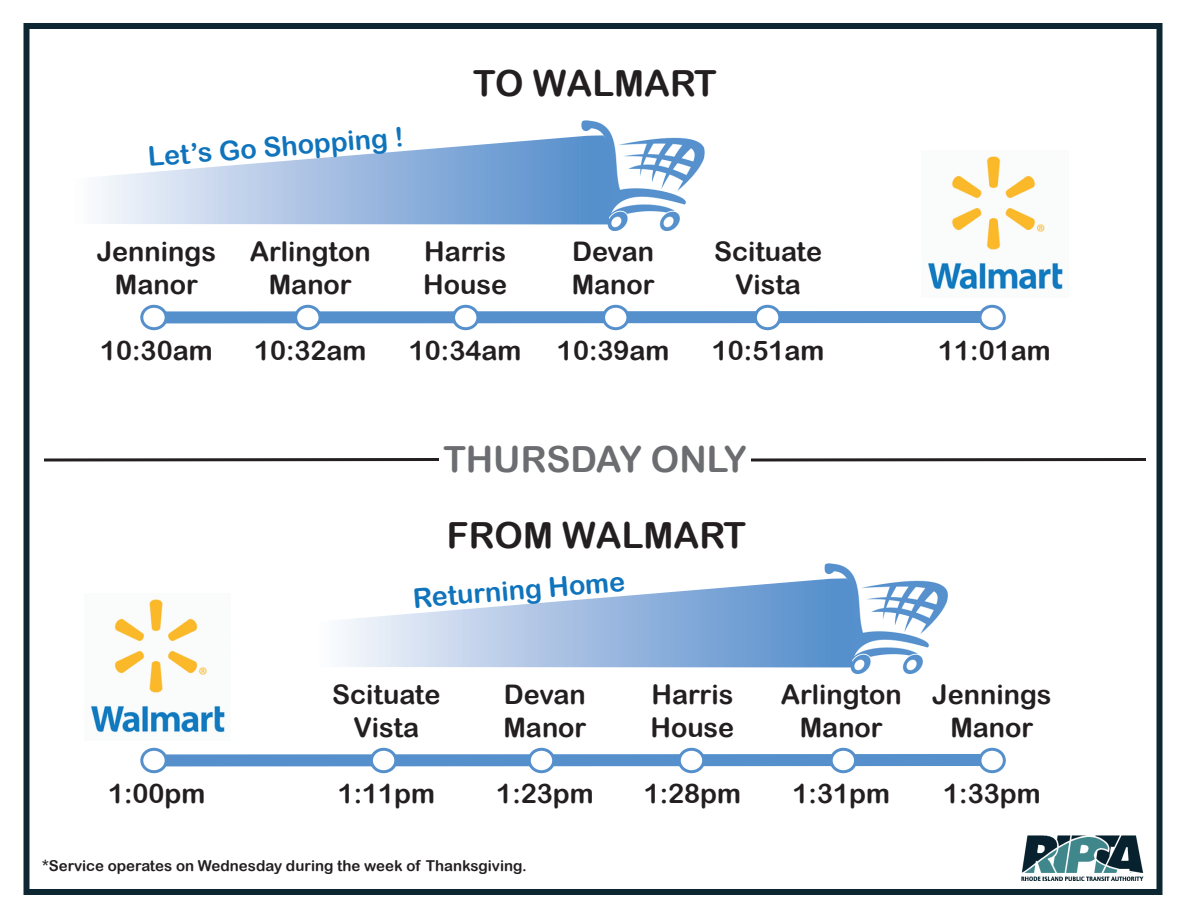
<style>
.page{position:relative;width:1188px;height:918px;background:#fff}
.page>*{position:absolute;margin:0;border:0;box-sizing:border-box;transform-origin:0 0}
.t1{font:36px "Arial Rounded MT Bold";color:#231f20}
.t2{font:36px "Arial Rounded MT Bold";color:#6c6d70}
.t3{font:27px/33px "Arial Rounded MT Bold";color:#231f20;text-align:center}
.t4{font:27px "Arial Rounded MT Bold";color:#1074bc}
.t5{font:15px "Arial Rounded MT Bold";color:#231f20}
</style>
<div class="page">
<img style="left:581px;top:120px;width:124px;height:111px">
<img style="left:928px;top:156px;width:135px;height:134px">
<svg style="left:100px;top:135px;width:513px;height:89px"></svg>
<div style="left:153px;top:311px;width:842px;height:12px;background:#5590cc"></div>
<div style="left:142px;top:306px;width:24px;height:23px;background:#fff;border-radius:50%"></div>
<div style="left:140px;top:305px;width:28px;height:25px;border:3px solid #5590cc;border-radius:50%"></div>
<div style="left:296px;top:306px;width:24px;height:23px;background:#fff;border-radius:50%"></div>
<div style="left:294px;top:305px;width:28px;height:25px;border:3px solid #5590cc;border-radius:50%"></div>
<div style="left:454px;top:306px;width:24px;height:23px;background:#fff;border-radius:50%"></div>
<div style="left:452px;top:305px;width:27px;height:25px;border:3px solid #5590cc;border-radius:50%"></div>
<div style="left:604px;top:306px;width:24px;height:23px;background:#fff;border-radius:50%"></div>
<div style="left:602px;top:305px;width:27px;height:25px;border:3px solid #5590cc;border-radius:50%"></div>
<div style="left:755px;top:306px;width:25px;height:23px;background:#fff;border-radius:50%"></div>
<div style="left:754px;top:305px;width:27px;height:25px;border:3px solid #5590cc;border-radius:50%"></div>
<div style="left:980px;top:306px;width:24px;height:23px;background:#fff;border-radius:50%"></div>
<div style="left:978px;top:305px;width:28px;height:25px;border:3px solid #5590cc;border-radius:50%"></div>
<img style="left:824px;top:563px;width:124px;height:111px">
<img style="left:91px;top:599px;width:134px;height:134px">
<svg style="left:343px;top:578px;width:513px;height:89px"></svg>
<div style="left:153px;top:754px;width:842px;height:12px;background:#5590cc"></div>
<div style="left:142px;top:749px;width:24px;height:23px;background:#fff;border-radius:50%"></div>
<div style="left:140px;top:748px;width:28px;height:25px;border:3px solid #5590cc;border-radius:50%"></div>
<div style="left:371px;top:749px;width:25px;height:23px;background:#fff;border-radius:50%"></div>
<div style="left:370px;top:748px;width:27px;height:25px;border:3px solid #5590cc;border-radius:50%"></div>
<div style="left:529px;top:749px;width:25px;height:23px;background:#fff;border-radius:50%"></div>
<div style="left:528px;top:748px;width:27px;height:25px;border:3px solid #5590cc;border-radius:50%"></div>
<div style="left:679px;top:749px;width:25px;height:23px;background:#fff;border-radius:50%"></div>
<div style="left:678px;top:748px;width:27px;height:25px;border:3px solid #5590cc;border-radius:50%"></div>
<div style="left:831px;top:749px;width:25px;height:23px;background:#fff;border-radius:50%"></div>
<div style="left:830px;top:748px;width:27px;height:25px;border:3px solid #5590cc;border-radius:50%"></div>
<div style="left:980px;top:749px;width:24px;height:23px;background:#fff;border-radius:50%"></div>
<div style="left:978px;top:748px;width:28px;height:25px;border:3px solid #5590cc;border-radius:50%"></div>
<svg style="left:44px;top:458px;width:395px;height:4px;background:#595657"></svg>
<svg style="left:751px;top:458px;width:395px;height:4px;background:#595657"></svg>
<img style="left:1021px;top:835px;width:123px;height:45px">
<div style="left:24px;top:23px;width:1139px;height:872px;border:6px solid #0c2732"></div>
<p class="t4" style="left:147px;top:142px;width:258px;rotate:-5deg">Let’s Go Shopping !</p>
<h1 class="t1" style="left:473px;top:61px;width:245px">TO WALMART</h1>
<p class="t3" style="left:97px;top:235px;width:121px">Jennings<br>Manor</p>
<p class="t3" style="left:100px;top:334px;width:114px">10:30am</p>
<p class="t3" style="left:250px;top:235px;width:122px">Arlington<br>Manor</p>
<p class="t3" style="left:254px;top:333px;width:114px">10:32am</p>
<p class="t3" style="left:423px;top:234px;width:85px;text-align:left">Harris<br>House</p>
<p class="t3" style="left:409px;top:333px;width:114px">10:34am</p>
<p class="t3" style="left:572px;top:234px;width:84px;text-align:left">Devan<br>Manor</p>
<p class="t3" style="left:557px;top:333px;width:114px">10:39am</p>
<p class="t3" style="left:714px;top:234px;width:110px">Scituate<br>Vista</p>
<p class="t3" style="left:712px;top:333px;width:114px">10:51am</p>
<p class="t3" style="left:938px;top:333px;width:114px">11:01am</p>
<h1 class="t2" style="left:443px;top:438px;width:305px">THURSDAY ONLY</h1>
<h1 class="t1" style="left:447px;top:514px;width:301px">FROM WALMART</h1>
<p class="t4" style="left:412px;top:583px;width:214px;rotate:-5deg">Returning Home</p>
<p class="t3" style="left:332px;top:677px;width:110px">Scituate<br>Vista</p>
<p class="t3" style="left:503px;top:677px;width:84px;text-align:left">Devan<br>Manor</p>
<p class="t3" style="left:651px;top:677px;width:85px;text-align:left">Harris<br>House</p>
<p class="t3" style="left:781px;top:678px;width:122px">Arlington<br>Manor</p>
<p class="t3" style="left:932px;top:678px;width:121px">Jennings<br>Manor</p>
<p class="t3" style="left:108px;top:776px;width:99px">1:00pm</p>
<p class="t3" style="left:338px;top:776px;width:99px">1:11pm</p>
<p class="t3" style="left:496px;top:776px;width:99px">1:23pm</p>
<p class="t3" style="left:644px;top:776px;width:99px">1:28pm</p>
<p class="t3" style="left:793px;top:776px;width:99px">1:31pm</p>
<p class="t3" style="left:943px;top:777px;width:99px">1:33pm</p>
<p class="t5" style="left:42px;top:856px;width:486px">*Service operates on Wednesday during the week of Thanksgiving.</p>
</div>
